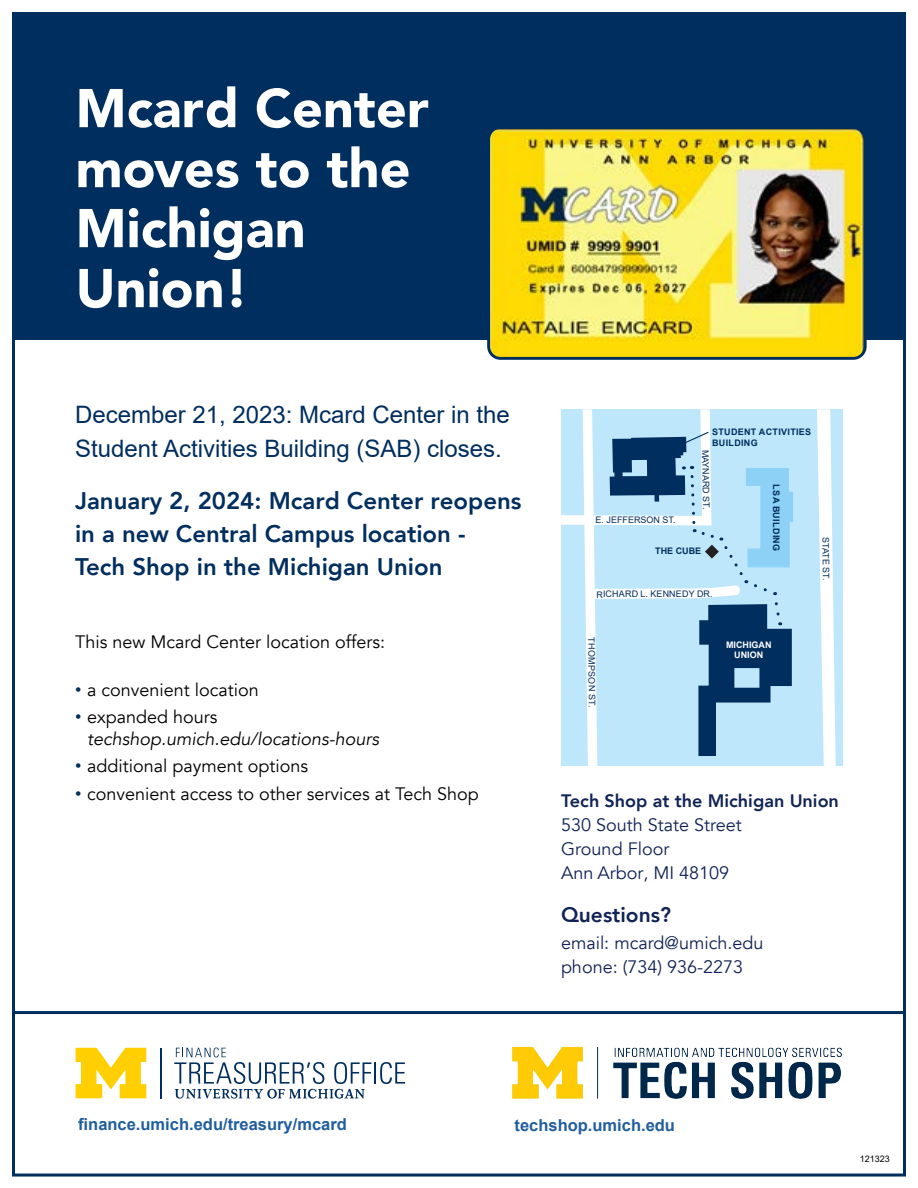
<style>
.page{position:relative;width:918px;height:1188px;background:#fff}
.page>*{position:absolute;margin:0;border:0;box-sizing:border-box;transform-origin:0 0}
.t1{font:900 54px/60px "Avenir";color:#fff}
.t2{font:800 24px/33px "Avenir";color:#002e5e}
.t3{font:24px/33.9px "Arial";color:#002e5e}
.t4{font:800 21px "Avenir";color:#102356}
.t5{font:18px "Avenir";color:#000}
.t6{font:18px/24px "Avenir";color:#102356}
.t7{font:italic 18px/21.6px "Avenir";color:#000}
.t8{font:800 18px "Avenir";color:#102356}
.t9{font:700 16.5px "Arial";color:#215e9e}
.t10{font:9px "Arial";color:#002e5e}
.t11{font:700 9px/10.8px "Arial";letter-spacing:.035em;color:#002e5e}
.t12{font:700 9px/10.8px "Arial";color:#fff;text-align:center}
.t13{font:9px "Arial";color:#000}
.s1{font-family:"Arial";color:#002e5e}
.s2{font-family:"Arial";font-style:normal;color:#002e5e}
.s3{font-style:normal}
</style>
<div class="page">
<div style="left:14px;top:14px;width:890px;height:326px;background:#002e5e"></div>
<hr style="left:160px;top:1048px;width:2px;height:50px;background:#002e5e">
<svg style="left:174px;top:1048px;width:231px;height:51px"></svg>
<svg style="left:76px;top:1048px;width:70px;height:50px"></svg>
<img style="left:512px;top:1048px;width:330px;height:51px">
<img style="left:491px;top:130px;width:372px;height:226px">
<div style="left:487px;top:126px;width:380px;height:234px;border:3px solid #002e5e;border-radius:12px"></div>
<hr style="left:12px;top:1011px;width:894px;height:3px;background:#002e5e">
<div style="left:561px;top:409px;width:282px;height:357px;background:#bee7fb"></div>
<svg style="left:817px;top:409px;width:19px;height:357px"></svg>
<svg style="left:561px;top:409px;width:232px;height:357px"></svg>
<h1 class="t1" style="left:76px;top:77px;width:355px">Mcard Center moves to the<br>Michigan<br>Union!</h1>
<h2 class="t3" style="left:75px;top:398px;width:436px">December 21, 2023: Mcard Center in the<br>Student Activities Building (SAB) closes.</h2>
<h2 class="t2" style="left:75px;top:484px;width:448px">January 2, 2024: Mcard Center reopens in a new Central Campus location -<br>Tech Shop in the Michigan Union</h2>
<p class="t5" style="left:75px;top:631px;width:311px">This new Mcard Center location offers:</p>
<p class="t5" style="left:75px;top:679px;width:185px"><span class="s1">•</span> a convenient location</p>
<p class="t7" style="left:87px;top:706px;width:294px;text-indent:-12px"><span class="s2">•</span> <span class="s3">expanded hours </span>techshop.umich.edu/locations-hours</p>
<p class="t5" style="left:75px;top:755px;width:234px"><span class="s1">•</span> additional payment options</p>
<p class="t5" style="left:75px;top:783px;width:405px"><span class="s1">•</span> convenient access to other services at Tech Shop</p>
<p class="t11" style="left:712px;top:427px;width:101px">STUDENT ACTIVITIES<br>BUILDING</p>
<p class="t10" style="left:596px;top:514px;width:82px">E. JEFFERSON ST.</p>
<p class="t10" style="left:711px;top:449px;width:61px;rotate:89deg">MAYNARD ST.</p>
<p class="t11" style="left:655px;top:546px;width:47px">THE CUBE</p>
<p class="t10" style="left:596px;top:589px;width:118px;rotate:-1deg">RICHARD L. KENNEDY DR.</p>
<p class="t11" style="left:782px;top:484px;width:68px;rotate:90deg">LSA BUILDING</p>
<p class="t10" style="left:832px;top:537px;width:45px;rotate:89deg">STATE ST.</p>
<p class="t10" style="left:597px;top:637px;width:72px;rotate:89deg">THOMPSON ST.</p>
<p class="t12" style="left:726px;top:639px;width:47px">MICHIGAN<br>UNION</p>
<p class="t8" style="left:561px;top:787px;width:279px">Tech Shop at the Michigan Union</p>
<p class="t6" style="left:561px;top:813px;width:182px">530 South State Street<br>Ground Floor<br>Ann Arbor, MI 48109</p>
<p class="t4" style="left:561px;top:898px;width:112px">Questions?</p>
<p class="t6" style="left:561px;top:931px;width:204px">email: mcard@umich.edu phone: (734) 936-2273</p>
<p class="t9" style="left:78px;top:1113px;width:270px">finance.umich.edu/treasury/mcard</p>
<p class="t9" style="left:515px;top:1114px;width:162px">techshop.umich.edu</p>
<p class="t13" style="left:860px;top:1153px;width:32px">121323</p>
</div>
